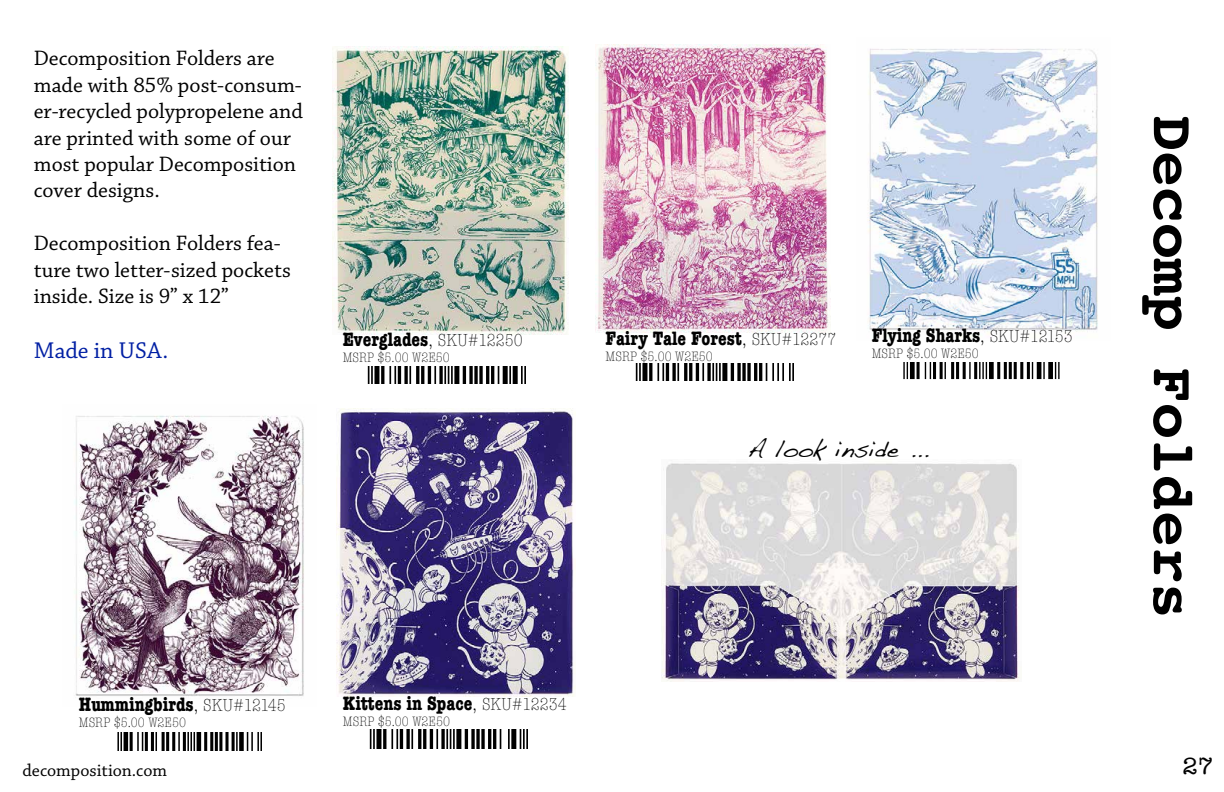
<style>
.page{position:relative;width:1224px;height:792px;background:#fff}
.page>*{position:absolute;margin:0;border:0;box-sizing:border-box;transform-origin:0 0}
.t1{font:700 60px "Courier";color:#000}
.t2{font:24px "Handwriting Dakota";color:#000}
.t3{font:24px "Chaparral Pro";color:#001fa4}
.t4{font:24px "American Typewriter";color:#000}
.t5{font:22px/26.4px "Chaparral Pro";color:#000}
.t6{font:700 condensed 20px "American Typewriter";color:#000}
.t7{font:18px "Chaparral Pro";color:#000}
.t8{font:300 condensed 14px "American Typewriter";color:#000}
.s1{font-weight:300}
.s2{font-weight:300;font-size:18px}
</style>
<div class="page">
<img style="left:74px;top:415px;width:230px;height:281px">
<img style="left:868px;top:48px;width:230px;height:290px">
<img style="left:336px;top:408px;width:239px;height:288px">
<img style="left:596px;top:45px;width:235px;height:288px">
<img style="left:635px;top:363px;width:158px;height:18px">
<img style="left:369px;top:730px;width:158px;height:19px">
<img style="left:662px;top:463px;width:358px;height:219px">
<img style="left:117px;top:732px;width:145px;height:18px">
<img style="left:333px;top:46px;width:236px;height:288px">
<img style="left:367px;top:366px;width:159px;height:17px">
<svg style="left:1055px;top:362px;width:5px;height:17px"></svg>
<div style="left:1048px;top:362px;width:5px;height:17px;background:#000"></div>
<svg style="left:1043px;top:362px;width:2px;height:17px"></svg>
<hr style="left:1037px;top:362px;width:4px;height:17px;background:#000">
<svg style="left:1032px;top:362px;width:1px;height:17px"></svg>
<hr style="left:1027px;top:362px;width:3px;height:17px;background:#000">
<hr style="left:1020px;top:362px;width:3px;height:17px;background:#000">
<hr style="left:1014px;top:362px;width:3px;height:17px;background:#000">
<hr style="left:1009px;top:362px;width:3px;height:17px;background:#000">
<hr style="left:1004px;top:362px;width:3px;height:17px;background:#000">
<hr style="left:997px;top:362px;width:3px;height:17px;background:#000">
<div style="left:989px;top:362px;width:5px;height:17px;background:#000"></div>
<svg style="left:979px;top:362px;width:8px;height:17px"></svg>
<hr style="left:974px;top:362px;width:3px;height:17px;background:#000">
<svg style="left:969px;top:362px;width:2px;height:17px"></svg>
<hr style="left:963px;top:362px;width:3px;height:17px;background:#000">
<hr style="left:956px;top:362px;width:3px;height:17px;background:#000">
<hr style="left:951px;top:362px;width:3px;height:17px;background:#000">
<svg style="left:945px;top:362px;width:1px;height:17px"></svg>
<hr style="left:940px;top:362px;width:3px;height:17px;background:#000">
<hr style="left:933px;top:362px;width:3px;height:17px;background:#000">
<svg style="left:925px;top:362px;width:6px;height:17px"></svg>
<hr style="left:917px;top:362px;width:3px;height:17px;background:#000">
<div style="left:910px;top:362px;width:5px;height:17px;background:#000"></div>
<svg style="left:903px;top:362px;width:5px;height:17px"></svg>
<p class="t5" style="left:34px;top:46px;width:271px">Decomposition Folders are made with 85% post-consum&shy;er-recycled polypropelene and are printed with some of our most popular Decomposition cover designs.</p>
<p class="t5" style="left:34px;top:231px;width:258px">Decomposition Folders fea&shy;ture two letter-sized pockets inside. Size is 9” x 12”</p>
<p class="t3" style="left:34px;top:337px;width:136px">Made in USA.</p>
<p class="t6" style="left:343px;top:324px;width:182px">Everglades<span class="s1">,</span> <span class="s2">SKU#12250</span></p>
<p class="t8" style="left:343px;top:348px;width:109px">MSRP $5.00 W2E50</p>
<p class="t6" style="left:606px;top:322px;width:232px">Fairy Tale Forest<span class="s1">,</span> <span class="s2">SKU#12277</span></p>
<p class="t8" style="left:606px;top:347px;width:109px">MSRP $5.00 W2E50</p>
<p class="t6" style="left:872px;top:320px;width:202px">Flying Sharks<span class="s1">,</span> <span class="s2">SKU#12153</span></p>
<p class="t8" style="left:872px;top:344px;width:109px">MSRP $5.00 W2E50</p>
<p class="t2" style="left:747px;top:434px;width:183px">A look inside ...</p>
<p class="t6" style="left:79px;top:688px;width:209px">Hummingbirds<span class="s1">,</span> <span class="s2">SKU#12145</span></p>
<p class="t8" style="left:79px;top:713px;width:109px">MSRP $5.00 W2E50</p>
<p class="t6" style="left:343px;top:687px;width:226px">Kittens in Space<span class="s1">,</span> <span class="s2">SKU#12234</span></p>
<p class="t8" style="left:343px;top:712px;width:109px">MSRP $5.00 W2E50</p>
<h1 class="t1" style="left:1221px;top:115px;width:505px;rotate:90deg">Decomp Folders</h1>
<p class="t7" style="left:23px;top:761px;width:146px">decomposition.com</p>
<p class="t4" style="left:1182px;top:747px;width:32px">27</p>
</div>
